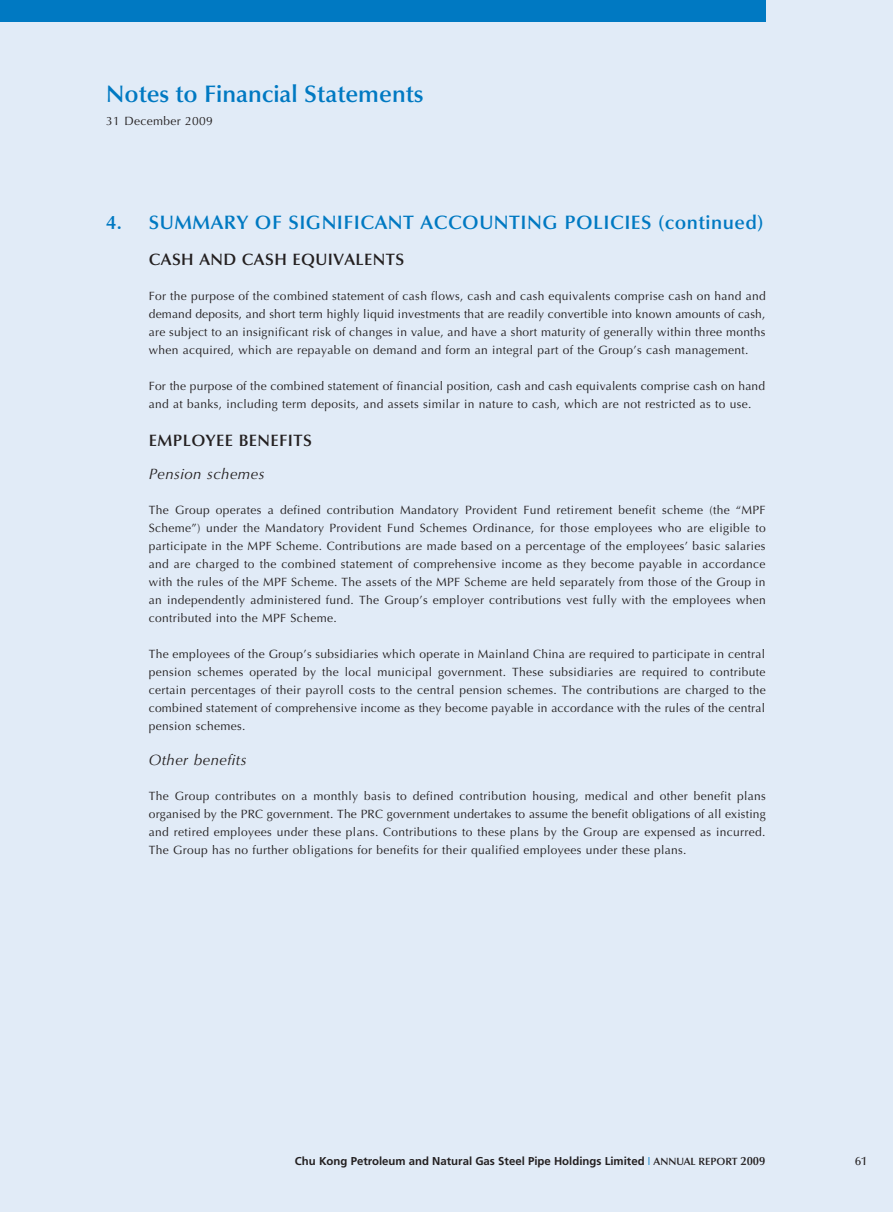
<style>
.page{position:relative;width:893px;height:1212px;background:#e1ebf7}
.page>*{position:absolute;margin:0;border:0;box-sizing:border-box;transform-origin:0 0}
.t1{font:600 24px "Optima LT Std";color:#0079c2}
.t2{font:600 19.5px "Optima LT Std";letter-spacing:.025em;color:#0079c2}
.t3{font:600 16.5px "Optima LT Std";letter-spacing:.025em;color:#231f20}
.t4{font:italic 15px "Optima LT Std";letter-spacing:.03em;color:#231f20}
.t5{font:12px/18px "Optima LT Std";letter-spacing:.03em;color:#231f20;text-align:justify}
.t6{font:500 12px "Optima LT Std";color:#231f20}
.t7{font:700 11.4px "Frutiger LT Std";color:#231f20}
.s1{font-weight:300;color:#0079c2}
.s2{font-family:"Optima LT Std";font-weight:600;font-size:10.5px}
.s3{font-family:"Optima LT Std";font-weight:600;font-size:12px}
</style>
<div class="page">
<div style="left:0;top:0;width:765px;height:21px;background:#0079c2"></div>
<h1 class="t1" style="left:106px;top:80px;width:319px">N OTES TO FINANCIAL STATEMENTS</h1>
<p class="t5" style="left:106px;top:112px;width:108px">31 December 2009</p>
<h2 class="t2" style="left:106px;top:211px;width:71px">4. SUMM</h2>
<h2 class="t2" style="left:211px;top:211px;width:267px">ARY OF SIGN IFICANT ACCOUNT</h2>
<h2 class="t2" style="left:521px;top:211px;width:57px">ING POL</h2>
<h2 class="t2" style="left:603px;top:211px;width:162px">ICIES (CONTINUED)</h2>
<h3 class="t3" style="left:149px;top:250px;width:105px">CASH AND CAS</h3>
<h3 class="t3" style="left:274px;top:250px;width:129px">H EQ UIVALENTS</h3>
<p class="t5" style="left:149px;top:287px;width:618px">For the purpose of the combined statement of cash flows, cash and cash equivalents comprise cash on hand and demand deposits, and short term highly liquid investments that are readily convertible into known amounts of cash, are subject to an insignificant risk of changes in value, and have a short maturity of generally within three months when acquired, which are repayable on demand and form an integral part of the Group’s cash management.</p>
<p class="t5" style="left:149px;top:377px;width:618px">For the purpose of the combined statement of financial position, cash and cash equivalents comprise cash on hand and at banks, including term deposits, and assets similar in nature to cash, which are not restricted as to use.</p>
<h3 class="t3" style="left:149px;top:431px;width:163px">EMPLOYEE BENEFITS</h3>
<p class="t4" style="left:149px;top:465px;width:117px">Pension schemes</p>
<p class="t5" style="left:149px;top:501px;width:618px">The Group operates a defined contribution Mandatory Provident Fund retirement benefit scheme (the “MPF Scheme”) under the Mandatory Provident Fund Schemes Ordinance, for those employees who are eligible to participate in the MPF Scheme. Contributions are made based on a percentage of the employees’ basic salaries and are charged to the combined statement of comprehensive income as they become payable in accordance with the rules of the MPF Scheme. The assets of the MPF Scheme are held separately from those of the Group in an independently administered fund. The Group’s employer contributions vest fully with the employees when contributed into the MPF Scheme.</p>
<p class="t5" style="left:149px;top:645px;width:618px">The employees of the Group’s subsidiaries which operate in Mainland China are required to participate in central pension schemes operated by the local municipal government. These subsidiaries are required to contribute certain percentages of their payroll costs to the central pension schemes. The contributions are charged to the combined statement of comprehensive income as they become payable in accordance with the rules of the central pension schemes.</p>
<p class="t4" style="left:149px;top:751px;width:99px">Other benefits</p>
<p class="t5" style="left:149px;top:787px;width:618px">The Group contributes on a monthly basis to defined contribution housing, medical and other benefit plans organised by the PRC government. The PRC government undertakes to assume the benefit obligations of all existing and retired employees under these plans. Contributions to these plans by the Group are expensed as incurred.<br>The Group has no further obligations for benefits for their qualified employees under these plans.</p>
<p class="t7" style="left:295px;top:1154px;width:472px">Chu Kong Petroleum and Natural Gas Steel Pipe Holdings Limited <span class="s1">I</span> <span class="s2">ANNUAL REPORT</span> <span class="s3">2009</span></p>
<p class="t6" style="left:855px;top:1155px;width:13px">61</p>
</div>
